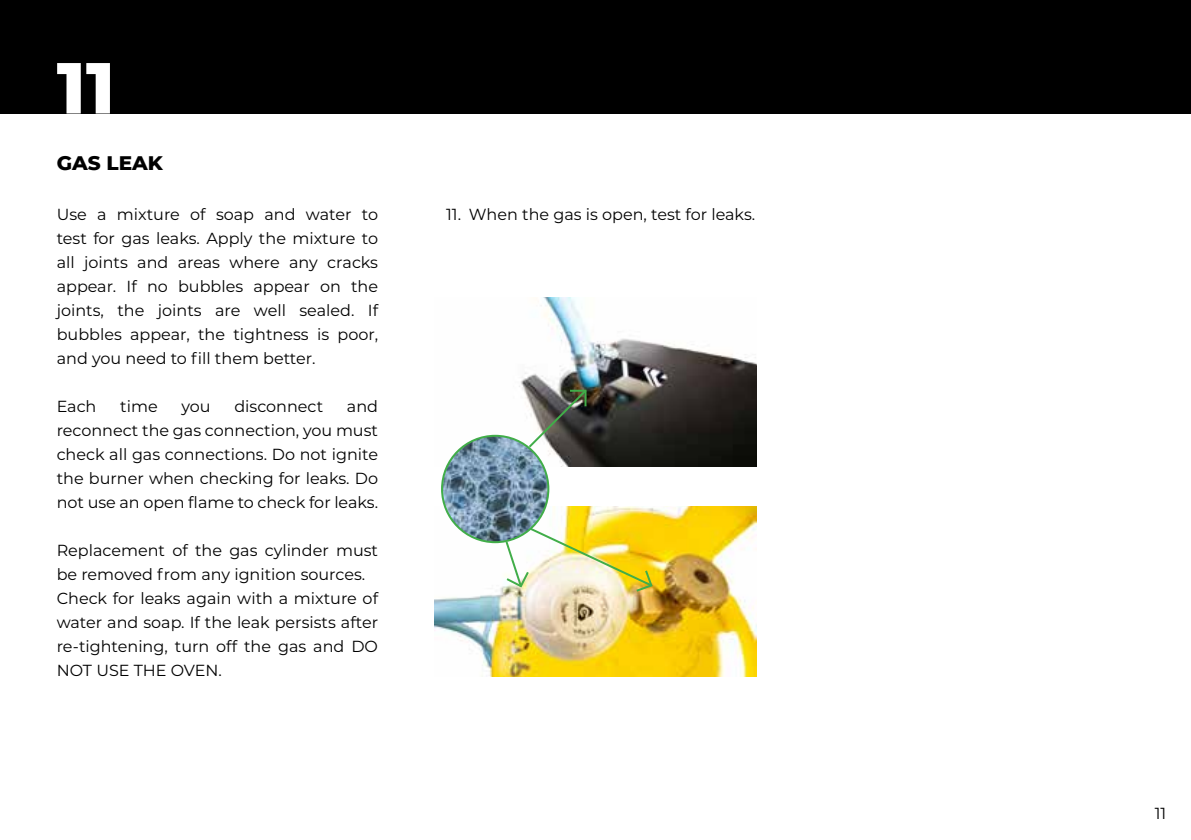
<style>
.page{position:relative;width:1191px;height:840px;background:#fff}
.page>*{position:absolute;margin:0;border:0;box-sizing:border-box;transform-origin:0 0}
.t1{font:800 72px "Montserrat";color:#fff}
.t2{font:800 20px "Montserrat";color:#000}
.t3{font:16px/24px "Montserrat";color:#000;text-align:justify}
</style>
<div class="page">
<div style="left:0;top:0;width:1191px;height:113px;background:#000"></div>
<img style="left:446px;top:297px;width:310px;height:169px">
<img style="left:435px;top:506px;width:321px;height:170px">
<svg style="left:526px;top:387px;width:62px;height:62px;background:#6c6f67"></svg>
<img style="left:504px;top:526px;width:150px;height:67px">
<img style="left:442px;top:435px;width:106px;height:107px;border-radius:53px">
<div style="left:441px;top:434px;width:108px;height:109px;border:2px solid #41ad49;border-radius:50%"></div>
<h1 class="t1" style="left:57px;top:35px;width:60px">11</h1>
<p class="t2" style="left:57px;top:148px;width:108px">GAS LEAK</p>
<p class="t3" style="left:57px;top:201px;width:323px">Use a mixture of soap and water to test for gas leaks. Apply the mixture to all joints and areas where any cracks appear. If no bubbles appear on the joints, the joints are well sealed. If bubbles appear, the tightness is poor, and you need to fill them better.</p>
<p class="t3" style="left:57px;top:393px;width:41px">Each</p>
<p class="t3" style="left:120px;top:393px;width:39px">time</p>
<p class="t3" style="left:181px;top:393px;width:31px">you</p>
<p class="t3" style="left:234px;top:393px;width:90px">disconnect</p>
<p class="t3" style="left:57px;top:393px;width:323px;text-indent:290px">and reconnect the gas connection, you must check all gas connections. Do not ignite the burner when checking for leaks. Do not use an open flame to check for leaks.</p>
<p class="t3" style="left:57px;top:537px;width:323px;text-align:left">Replacement of the gas cylinder must be removed from any ignition sources.<br>Check for leaks again with a mixture of water and soap. If the leak persists after re-tightening, turn off the gas and DO NOT USE THE OVEN.</p>
<p class="t3" style="left:446px;top:201px;width:310px">11. When the gas is open, test for leaks.</p>
<p class="t3" style="left:1154px;top:800px;width:13px">11</p>
</div>
